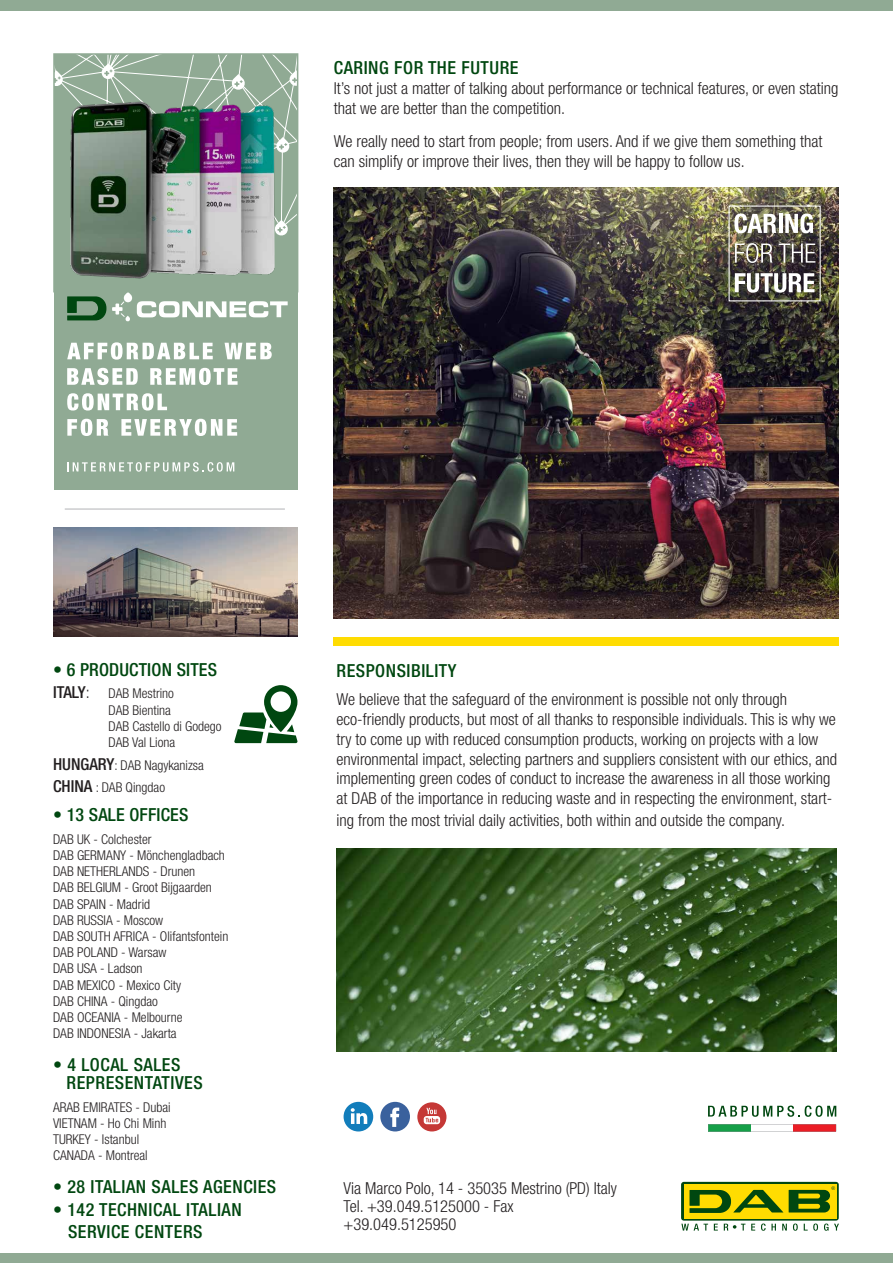
<style>
.page{position:relative;width:893px;height:1263px;background:#fff}
.page>*{position:absolute;margin:0;border:0;box-sizing:border-box;transform-origin:0 0}
.t1{font:500 condensed 18px/18px "Helvetica Neue LT Std";letter-spacing:.03em;color:#004710}
.t2{font:500 condensed 18px "Helvetica Neue LT Std";letter-spacing:.01em;color:#004710}
.t3{font:300 condensed 16.5px/19.8px "Helvetica Neue LT Std";color:#231f20}
.t4{font:300 condensed 13.5px/16.2px "Helvetica Neue LT Std";color:#231f20}
.s1{font-weight:200}
.s2{font-weight:500;font-size:16.5px}
.s3{font-size:16.5px}
</style>
<div class="page">
<div style="left:0;top:0;width:893px;height:11px;background:#90aa94"></div>
<div style="left:0;top:1254px;width:893px;height:9px;background:#90aa94"></div>
<svg style="left:234px;top:685px;width:63px;height:58px"></svg>
<img style="left:336px;top:849px;width:500px;height:202px">
<svg style="left:708px;top:1105px;width:128px;height:12px"></svg>
<svg style="left:708px;top:1124px;width:128px;height:7px"></svg>
<svg style="left:380px;top:1102px;width:30px;height:29px"></svg>
<svg style="left:344px;top:1102px;width:29px;height:29px"></svg>
<div style="left:417px;top:1102px;width:29px;height:29px;background:#c53836;border-radius:50%"></div>
<svg style="left:424px;top:1108px;width:16px;height:16px"></svg>
<svg style="left:681px;top:1224px;width:27px;height:6px"></svg>
<svg style="left:714px;top:1224px;width:4px;height:6px"></svg>
<svg style="left:751px;top:1224px;width:4px;height:6px"></svg>
<svg style="left:761px;top:1223px;width:15px;height:8px"></svg>
<svg style="left:782px;top:1224px;width:5px;height:6px"></svg>
<svg style="left:793px;top:1223px;width:5px;height:8px"></svg>
<svg style="left:804px;top:1223px;width:14px;height:8px"></svg>
<svg style="left:824px;top:1223px;width:15px;height:8px"></svg>
<svg style="left:681px;top:1182px;width:158px;height:38px"></svg>
<div style="left:683px;top:1184px;width:153px;height:34px;background:#ffdc01"></div>
<svg style="left:724px;top:1224px;width:21px;height:6px"></svg>
<svg style="left:789px;top:1186px;width:46px;height:26px"></svg>
<svg style="left:689px;top:1190px;width:94px;height:23px"></svg>
<div style="left:54px;top:54px;width:244px;height:436px;background:#90aa94"></div>
<svg style="left:56px;top:54px;width:243px;height:181px"></svg>
<hr style="left:65px;top:509px;width:220px;height:1px;background:#b2b3b7">
<img style="left:53px;top:528px;width:245px;height:108px">
<svg style="left:67px;top:296px;width:39px;height:24px"></svg>
<svg style="left:112px;top:292px;width:176px;height:30px"></svg>
<svg style="left:67px;top:462px;width:167px;height:10px"></svg>
<div style="left:53px;top:53px;width:245px;height:239px;border:2px solid #90aa94"></div>
<svg style="left:67px;top:342px;width:146px;height:18px"></svg>
<svg style="left:225px;top:343px;width:47px;height:16px"></svg>
<svg style="left:67px;top:368px;width:71px;height:17px"></svg>
<svg style="left:150px;top:368px;width:88px;height:17px"></svg>
<svg style="left:67px;top:393px;width:100px;height:17px"></svg>
<svg style="left:67px;top:419px;width:41px;height:17px"></svg>
<svg style="left:121px;top:419px;width:116px;height:17px"></svg>
<img style="left:65px;top:93px;width:214px;height:186px">
<img style="left:334px;top:187px;width:505px;height:431px">
<svg style="left:734px;top:213px;width:42px;height:20px"></svg>
<hr style="left:779px;top:214px;width:3px;height:19px;background:#fff">
<svg style="left:785px;top:213px;width:28px;height:20px"></svg>
<svg style="left:735px;top:243px;width:37px;height:20px"></svg>
<svg style="left:779px;top:244px;width:36px;height:19px"></svg>
<svg style="left:735px;top:273px;width:79px;height:20px"></svg>
<div style="left:334px;top:637px;width:505px;height:8px;background:#ffdc01"></div>
<p class="t1" style="left:334px;top:59px;width:186px">CARING FOR THE FUTURE</p>
<p class="t3" style="left:334px;top:78px;width:506px">It’s not just a matter of talking about performance or technical features, or even stating that we are better than the competition.</p>
<p class="t3" style="left:334px;top:131px;width:490px">We really need to start from people; from users. And if we give them something that can simplify or improve their lives, then they will be happy to follow us.</p>
<p class="t2" style="left:53px;top:659px;width:166px"><span class="s1">•</span> 6 PRODUCTION SITES</p>
<p class="t4" style="left:109px;top:685px;width:115px;text-indent:-55px"><span class="s2">ITALY</span><span class="s3">:</span> DAB Mestrino<br>DAB Bientina<br>DAB Castello di Godego<br>DAB Val Liona</p>
<p class="t4" style="left:53px;top:753px;width:152px;line-height:22.5px"><span class="s2">HUNGARY</span>: DAB Nagykanizsa<br><span class="s2">CHINA</span> : DAB Qingdao</p>
<p class="t2" style="left:53px;top:804px;width:137px"><span class="s1">•</span> 13 SALE OFFICES</p>
<p class="t4" style="left:53px;top:831px;width:177px">DAB UK - Colchester<br>DAB GERMANY - Mönchengladbach<br>DAB NETHERLANDS - Drunen<br>DAB BELGIUM - Groot Bijgaarden<br>DAB SPAIN - Madrid<br>DAB RUSSIA - Moscow<br>DAB SOUTH AFRICA - Olifantsfontein<br>DAB POLAND - Warsaw<br>DAB USA - Ladson<br>DAB MEXICO - Mexico City<br>DAB CHINA - Qingdao<br>DAB OCEANIA - Melbourne<br>DAB INDONESIA - Jakarta</p>
<p class="t1" style="left:67px;top:1056px;width:138px;text-indent:-14px">• 4 LOCAL SALES<br>REPRESENTATIVES</p>
<p class="t4" style="left:53px;top:1099px;width:119px">ARAB EMIRATES - Dubai<br>VIETNAM - Ho Chi Minh<br>TURKEY - Istanbul<br>CANADA - Montreal</p>
<p class="t1" style="left:53px;top:1178px;width:225px"><span class="s1">•</span> 28 ITALIAN SALES AGENCIES</p>
<p class="t1" style="left:68px;top:1198px;width:175px;line-height:22.5px;text-indent:-15px"><span class="s1">•</span> 142 TECHNICAL ITALIAN<br>SERVICE CENTERS</p>
<p class="t1" style="left:336px;top:661px;width:122px">RESPONSIBILITY</p>
<p class="t3" style="left:336px;top:689px;width:502px">We believe that the safeguard of the environment is possible not only through eco-friendly products, but most of all thanks to responsible individuals. This is why we try to come up with reduced consumption products, working on projects with a low environmental impact, selecting partners and suppliers consistent with our ethics, and implementing green codes of conduct to increase the awareness in all those working at DAB of the importance in reducing waste and in respecting the environment, start-</p>
<p class="t3" style="left:336px;top:810px;width:450px">ing from the most trivial daily activities, both within and outside the company.</p>
<p class="t3" style="left:344px;top:1178px;width:275px;line-height:18px">Via Marco Polo, 14 - 35035 Mestrino (PD) Italy<br>Tel. +39.049.5125000 - Fax +39.049.5125950</p>
</div>
